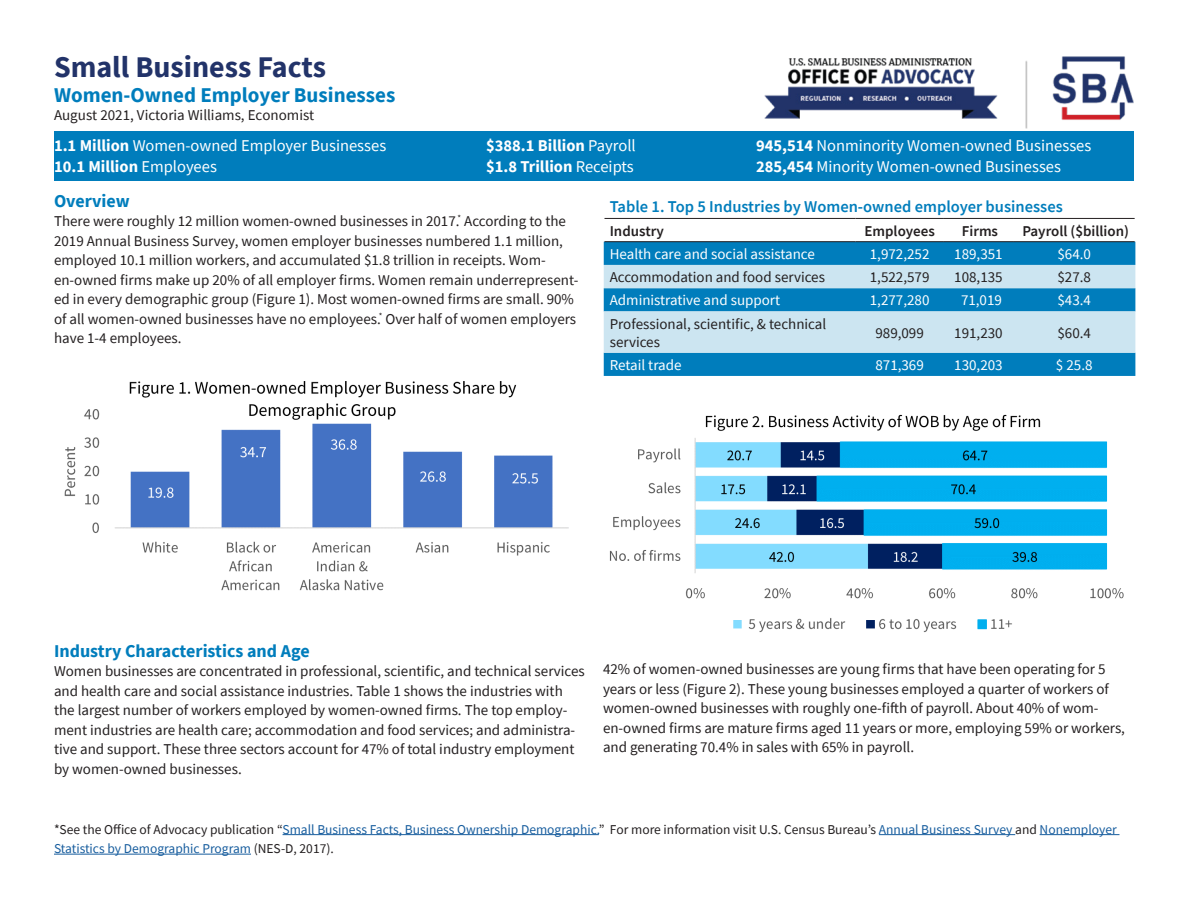
<style>
.page{position:relative;width:1188px;height:918px;background:#fff}
.page>*{position:absolute;margin:0;border:0;box-sizing:border-box;transform-origin:0 0}
.Date_and_Author{font:700 30px "Source Sans Pro";color:#223369}
.Date_and_Author-2{font:700 21px "Source Sans Pro";color:#007dbc}
.Body_Heading{font:700 18px "Source Sans Pro";color:#007dbc}
.Top_Box{font:16.5px "Source Sans Pro";color:#fff}
.Top_Box-2{font:700 16.5px "Source Sans Pro";color:#fff}
.Table{font:600 16.5px "Source Sans Pro";color:#007dbc}
.Body_Paragraph{font:15px/19.5px "Source Sans Pro";color:#231f20}
.Table-2{font:15px "Source Sans Pro";color:#fff}
.Table-3{font:15px/18px "Source Sans Pro";color:#231f20}
.Table-4{font:600 15px "Source Sans Pro";color:#231f20}
.Date_and_Author-3{font:15px "Source Sans Pro";color:#231f20}
.Footnotes{font:13.5px/19.5px "Source Sans Pro";color:#175d9e}
.s1{font-weight:700}
.s2{font-weight:400}
.s3{color:#231f20}
</style>
<div class="page">
<div style="left:54px;top:131px;width:1080px;height:49px;background:#007dbc"></div>
<img style="left:765px;top:56px;width:369px;height:73px">
<img style="left:64px;top:381px;width:505px;height:210px">
<div style="left:604px;top:242px;width:531px;height:134px;background:#007dbc"></div>
<svg style="left:604px;top:265px;width:531px;height:88px;background:#97cae3"></svg>
<hr style="left:604px;top:218px;width:251px;height:1px;background:#231f20">
<hr style="left:855px;top:218px;width:89px;height:1px;background:#231f20">
<hr style="left:944px;top:218px;width:69px;height:1px;background:#231f20">
<hr style="left:1013px;top:218px;width:122px;height:1px;background:#231f20">
<hr style="left:604px;top:241px;width:251px;height:1px;background:#231f20">
<hr style="left:855px;top:241px;width:89px;height:1px;background:#231f20">
<hr style="left:944px;top:241px;width:69px;height:1px;background:#231f20">
<hr style="left:1013px;top:241px;width:122px;height:1px;background:#231f20">
<img style="left:609px;top:414px;width:515px;height:219px">
<hr style="left:283px;top:834px;width:316px;height:1px;background:#175d9e">
<hr style="left:879px;top:834px;width:136px;height:1px;background:#175d9e">
<hr style="left:1040px;top:834px;width:79px;height:1px;background:#175d9e">
<hr style="left:54px;top:854px;width:197px;height:1px;background:#175d9e">
<p class="Date_and_Author" style="left:54px;top:46px;width:273px">Small Business Facts</p>
<p class="Date_and_Author-2" style="left:54px;top:81px;width:343px">Women-Owned Employer Businesses</p>
<p class="Date_and_Author-3" style="left:54px;top:105px;width:262px">August 2021, Victoria Williams, Economist</p>
<p class="Top_Box" style="left:54px;top:135px;width:334px"><span class="s1">1.1 Million</span> Women-owned Employer Businesses</p>
<p class="Top_Box-2" style="left:486px;top:135px;width:151px">$388.1 Billion <span class="s2">Payroll</span></p>
<p class="Top_Box" style="left:756px;top:135px;width:337px"><span class="s1">945,514</span> Nonminority Women-owned Businesses</p>
<p class="Top_Box-2" style="left:54px;top:156px;width:164px">10.1 Million <span class="s2">Employees</span></p>
<p class="Top_Box-2" style="left:486px;top:156px;width:149px">$1.8 Trillion <span class="s2">Receipts</span></p>
<p class="Top_Box" style="left:756px;top:156px;width:307px"><span class="s1">285,454</span> Minority Women-owned Businesses</p>
<p class="Body_Heading" style="left:54px;top:189px;width:77px">Overview</p>
<p class="Body_Paragraph" style="left:54px;top:212px;width:526px">There were roughly 12 million women-owned businesses in 2017.<sup>*</sup> According to the 2019 Annual Business Survey, women employer businesses numbered 1.1 million, employed 10.1 million workers, and accumulated $1.8 trillion in receipts. Wom&shy;en-owned firms make up 20% of all employer firms. Women remain underrepresent&shy;ed in every demographic group (Figure 1). Most women-owned firms are small. 90% of all women-owned businesses have no employees.<sup>*</sup> Over half of women employers have 1-4 employees.</p>
<p class="Table" style="left:610px;top:196px;width:455px">Table 1. Top 5 Industries by Women-owned employer businesses</p>
<p class="Table-4" style="left:610px;top:221px;width:56px">Industry</p>
<p class="Table-4" style="left:864px;top:221px;width:72px">Employees</p>
<p class="Table-4" style="left:962px;top:221px;width:38px">Firms</p>
<p class="Table-4" style="left:1022px;top:221px;width:108px">Payroll ($billion)</p>
<p class="Table-2" style="left:610px;top:244px;width:207px">Health care and social assistance</p>
<p class="Table-2" style="left:870px;top:244px;width:61px">1,972,252</p>
<p class="Table-2" style="left:954px;top:244px;width:50px">189,351</p>
<p class="Table-2" style="left:1057px;top:244px;width:35px">$64.0</p>
<p class="Table-3" style="left:610px;top:268px;width:217px">Accommodation and food services</p>
<p class="Table-3" style="left:870px;top:268px;width:61px">1,522,579</p>
<p class="Table-3" style="left:954px;top:268px;width:50px">108,135</p>
<p class="Table-3" style="left:1057px;top:268px;width:35px">$27.8</p>
<p class="Table-2" style="left:610px;top:291px;width:172px">Administrative and support</p>
<p class="Table-2" style="left:870px;top:291px;width:61px">1,277,280</p>
<p class="Table-2" style="left:961px;top:291px;width:43px">71,019</p>
<p class="Table-2" style="left:1057px;top:291px;width:35px">$43.4</p>
<p class="Table-3" style="left:610px;top:315px;width:218px">Professional, scientific, &amp; technical services</p>
<p class="Table-3" style="left:875px;top:324px;width:50px">989,099</p>
<p class="Table-3" style="left:954px;top:324px;width:50px">191,230</p>
<p class="Table-3" style="left:1057px;top:324px;width:35px">$60.4</p>
<p class="Table-2" style="left:610px;top:355px;width:73px">Retail trade</p>
<p class="Table-2" style="left:875px;top:355px;width:50px">871,369</p>
<p class="Table-2" style="left:954px;top:355px;width:50px">130,203</p>
<p class="Table-2" style="left:1056px;top:355px;width:38px">$ 25.8</p>
<p class="Body_Heading" style="left:54px;top:639px;width:257px">Industry Characteristics and Age</p>
<p class="Body_Paragraph" style="left:54px;top:662px;width:532px">Women businesses are concentrated in professional, scientific, and technical services and health care and social assistance industries. Table 1 shows the industries with the largest number of workers employed by women-owned firms. The top employ&shy;ment industries are health care; accommodation and food services; and administra&shy;tive and support. These three sectors account for 47% of total industry employment by women-owned businesses.</p>
<p class="Body_Paragraph" style="left:603px;top:659px;width:524px">42% of women-owned businesses are young firms that have been operating for 5 years or less (Figure 2). These young businesses employed a quarter of workers of women-owned businesses with roughly one-fifth of payroll. About 40% of wom&shy;en-owned firms are mature firms aged 11 years or more, employing 59% or workers, and generating 70.4% in sales with 65% in payroll.</p>
<p class="Footnotes" style="left:54px;top:819px;width:1064px"><span class="s3">*See the Office of Advocacy publication “</span>Small Business Facts, Business Ownership Demographic.<span class="s3">” For more information visit U.S. Census Bureau’s</span> Annual Business Survey <span class="s3">and</span> Nonemployer<br>Statistics by Demographic Program <span class="s3">(NES-D, 2017).</span></p>
</div>
